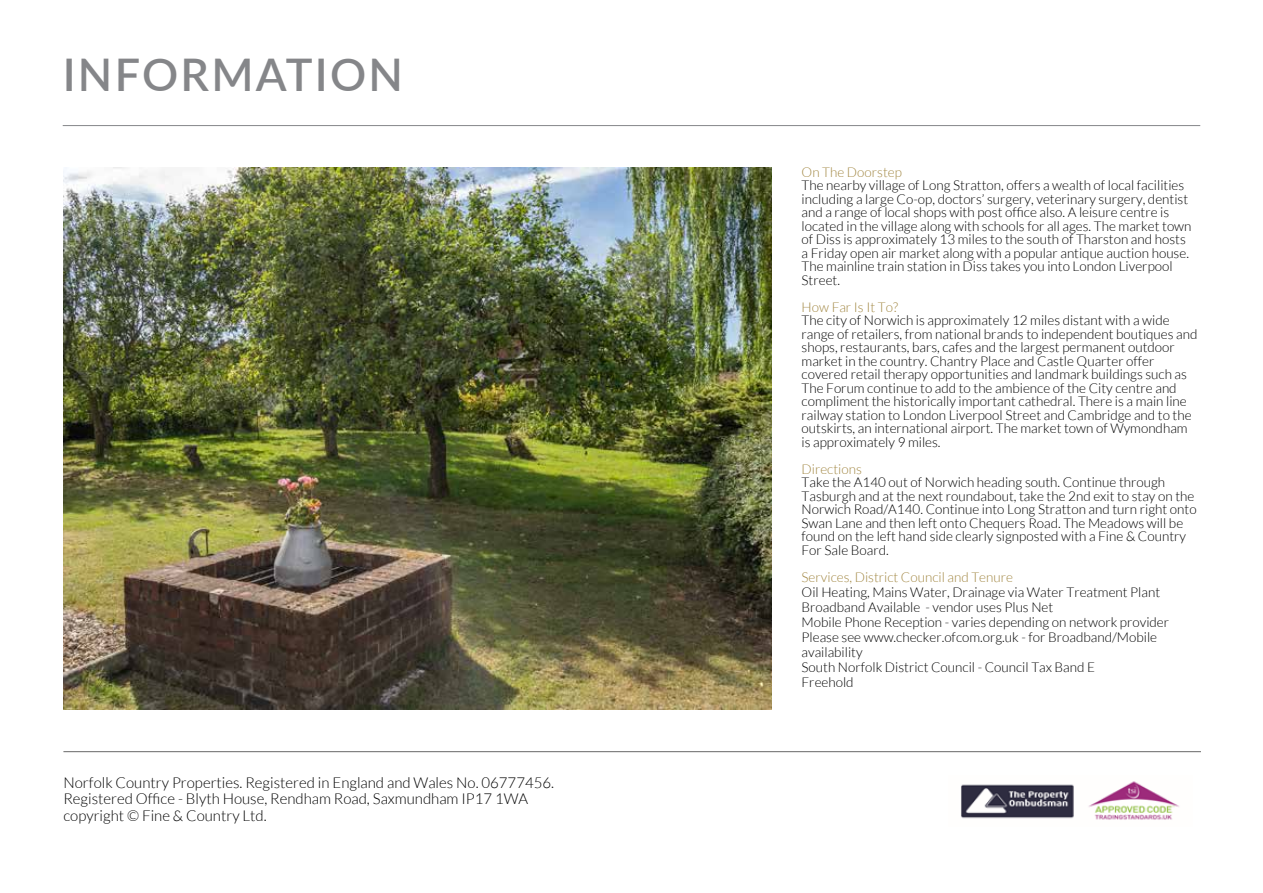
<style>
.page{position:relative;width:1263px;height:893px;background:#fff}
.page>*{position:absolute;margin:0;border:0;box-sizing:border-box;transform-origin:0 0}
.t1{font:600 45px "Lato";letter-spacing:.05em;color:#858689}
.t2{font:300 15px/16.5px "Lato";color:#000}
.t3{font:300 13.5px/13.5px "Lato";color:#000}
.t4{font:300 13.5px "Lato";color:#a18641}
</style>
<div class="page">
<hr style="left:63px;top:751px;width:1138px;height:1px;background:#000">
<hr style="left:63px;top:125px;width:1137px;height:1px;background:#858689">
<img style="left:63px;top:168px;width:709px;height:541px">
<img style="left:961px;top:781px;width:218px;height:39px">
<h1 class="t1" style="left:63px;top:42px;width:342px">INFORMATION</h1>
<p class="t2" style="left:63px;top:774px;width:492px">Norfolk Country Properties. Registered in England and Wales No. 06777456.<br>Registered Office - Blyth House, Rendham Road, Saxmundham IP17 1WA copyright © Fine &amp; Country Ltd.</p>
<p class="t4" style="left:801px;top:165px;width:102px">On The Doorstep</p>
<p class="t3" style="left:801px;top:179px;width:391px">The nearby village of Long Stratton, offers a wealth of local facilities including a large Co-op, doctors’ surgery, veterinary surgery, dentist and a range of local shops with post office also. A leisure centre is located in the village along with schools for all ages. The market town of Diss is approximately 13 miles to the south of Tharston and hosts a Friday open air market along with a popular antique auction house.<br>The mainline train station in Diss takes you into London Liverpool Street.</p>
<p class="t4" style="left:801px;top:300px;width:98px">How Far Is It To?</p>
<p class="t3" style="left:801px;top:314px;width:397px">The city of Norwich is approximately 12 miles distant with a wide range of retailers, from national brands to independent boutiques and shops, restaurants, bars, cafes and the largest permanent outdoor market in the country. Chantry Place and Castle Quarter offer covered retail therapy opportunities and landmark buildings such as The Forum continue to add to the ambience of the City centre and compliment the historically important cathedral. There is a main line railway station to London Liverpool Street and Cambridge and to the outskirts, an international airport. The market town of Wymondham is approximately 9 miles.</p>
<p class="t4" style="left:801px;top:462px;width:62px">Directions</p>
<p class="t3" style="left:801px;top:476px;width:397px">Take the A140 out of Norwich heading south. Continue through Tasburgh and at the next roundabout, take the 2nd exit to stay on the Norwich Road/A140. Continue into Long Stratton and turn right onto Swan Lane and then left onto Chequers Road. The Meadows will be found on the left hand side clearly signposted with a Fine &amp; Country For Sale Board.</p>
<p class="t4" style="left:801px;top:570px;width:213px">Services, District Council and Tenure</p>
<p class="t3" style="left:801px;top:584px;width:369px;line-height:15px">Oil Heating, Mains Water, Drainage via Water Treatment Plant Broadband Available - vendor uses Plus Net<br>Mobile Phone Reception - varies depending on network provider Please see www.checker.ofcom.org.uk - for Broadband/Mobile availability<br>South Norfolk District Council - Council Tax Band E<br>Freehold</p>
</div>
